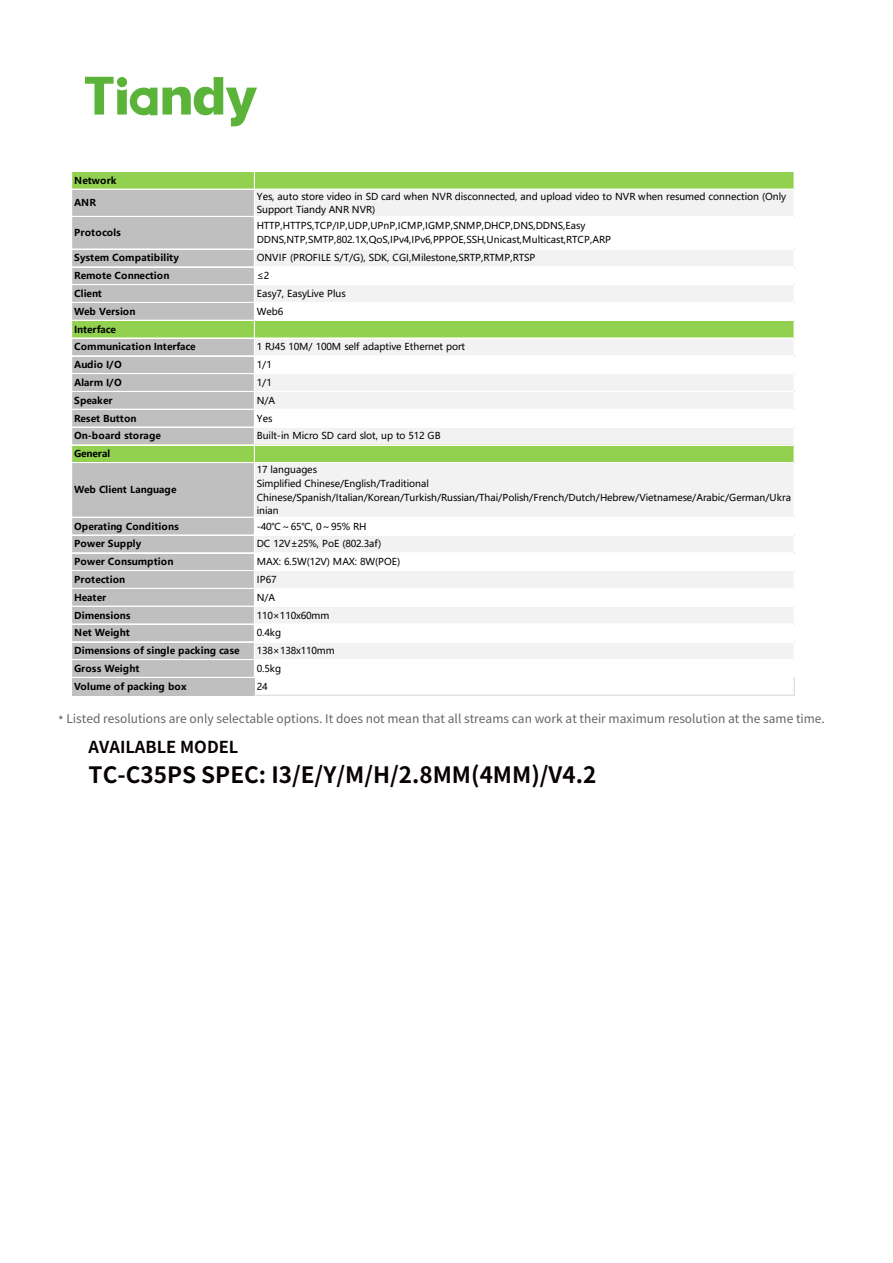
<style>
.page{position:relative;width:893px;height:1263px;background:#fff}
.page>*{position:absolute;margin:0;border:0;box-sizing:border-box;transform-origin:0 0}
.t1{font:700 22.5px "Source Han Sans CN";color:#070102}
.t2{font:700 16.5px "Source Han Sans CN";color:#070102}
.t3{font:12px "Source Han Sans CN";color:#646464}
.t4{font:9.45px/13.6px "Microsoft Ya Hei";letter-spacing:-.005em;color:#000}
.t5{font:700 9.45px "Microsoft Ya Hei";letter-spacing:.015em;color:#000}
.t6{font:700 9.45px/17.9px "Microsoft Ya Hei";letter-spacing:-.015em;color:#000}
.t7{font:9.45px "Microsoft Ya Hei";letter-spacing:-.025em;color:#000}
.t8{font:700 9.45px "Microsoft Ya Hei";letter-spacing:-.005em;color:#000}
</style>
<div class="page">
<svg style="left:85px;top:77px;width:172px;height:49px"></svg>
<div style="left:72px;top:172px;width:723px;height:18px;background:#92d050"></div>
<div style="left:72px;top:189px;width:183px;height:28px;background:#bfbfbf"></div>
<div style="left:254px;top:189px;width:541px;height:28px;background:#f2f2f2"></div>
<div style="left:72px;top:216px;width:183px;height:34px;background:#bfbfbf"></div>
<div style="left:72px;top:249px;width:183px;height:18px;background:#bfbfbf"></div>
<div style="left:254px;top:249px;width:541px;height:18px;background:#f2f2f2"></div>
<div style="left:72px;top:267px;width:183px;height:18px;background:#bfbfbf"></div>
<div style="left:72px;top:285px;width:183px;height:18px;background:#bfbfbf"></div>
<div style="left:254px;top:285px;width:541px;height:18px;background:#f2f2f2"></div>
<div style="left:72px;top:302px;width:183px;height:19px;background:#bfbfbf"></div>
<div style="left:72px;top:320px;width:723px;height:19px;background:#92d050"></div>
<div style="left:72px;top:338px;width:183px;height:18px;background:#bfbfbf"></div>
<div style="left:254px;top:338px;width:541px;height:18px;background:#f2f2f2"></div>
<div style="left:72px;top:356px;width:183px;height:18px;background:#bfbfbf"></div>
<div style="left:72px;top:374px;width:183px;height:36px;background:#bfbfbf"></div>
<div style="left:254px;top:374px;width:541px;height:36px;background:#f2f2f2"></div>
<div style="left:72px;top:409px;width:183px;height:19px;background:#bfbfbf"></div>
<div style="left:72px;top:427px;width:183px;height:18px;background:#bfbfbf"></div>
<div style="left:254px;top:427px;width:541px;height:18px;background:#f2f2f2"></div>
<div style="left:72px;top:445px;width:723px;height:18px;background:#92d050"></div>
<div style="left:72px;top:463px;width:183px;height:55px;background:#bfbfbf"></div>
<div style="left:254px;top:463px;width:541px;height:55px;background:#f2f2f2"></div>
<div style="left:72px;top:517px;width:183px;height:18px;background:#bfbfbf"></div>
<div style="left:72px;top:535px;width:183px;height:18px;background:#bfbfbf"></div>
<div style="left:254px;top:535px;width:541px;height:18px;background:#f2f2f2"></div>
<div style="left:72px;top:553px;width:183px;height:18px;background:#bfbfbf"></div>
<div style="left:72px;top:570px;width:183px;height:19px;background:#bfbfbf"></div>
<div style="left:254px;top:570px;width:541px;height:19px;background:#f2f2f2"></div>
<div style="left:72px;top:588px;width:183px;height:19px;background:#bfbfbf"></div>
<div style="left:72px;top:606px;width:183px;height:18px;background:#bfbfbf"></div>
<div style="left:254px;top:606px;width:541px;height:18px;background:#f2f2f2"></div>
<div style="left:72px;top:624px;width:183px;height:18px;background:#bfbfbf"></div>
<div style="left:72px;top:642px;width:183px;height:18px;background:#bfbfbf"></div>
<div style="left:254px;top:642px;width:541px;height:18px;background:#f2f2f2"></div>
<div style="left:72px;top:659px;width:183px;height:37px;background:#bfbfbf"></div>
<hr style="left:72px;top:189px;width:723px;height:1px;background:#fff">
<hr style="left:72px;top:216px;width:723px;height:1px;background:#fff">
<hr style="left:72px;top:249px;width:723px;height:1px;background:#fff">
<hr style="left:72px;top:267px;width:723px;height:1px;background:#fff">
<hr style="left:72px;top:284px;width:723px;height:1px;background:#fff">
<hr style="left:72px;top:285px;width:723px;height:1px;background:#fff">
<hr style="left:72px;top:302px;width:723px;height:1px;background:#fff">
<hr style="left:72px;top:320px;width:723px;height:1px;background:#fff">
<hr style="left:72px;top:338px;width:723px;height:1px;background:#fff">
<hr style="left:72px;top:355px;width:723px;height:1px;background:#fff">
<hr style="left:72px;top:356px;width:723px;height:1px;background:#fff">
<hr style="left:72px;top:373px;width:723px;height:1px;background:#fff">
<hr style="left:72px;top:374px;width:723px;height:1px;background:#fff">
<hr style="left:72px;top:391px;width:723px;height:1px;background:#fff">
<hr style="left:72px;top:409px;width:723px;height:1px;background:#fff">
<hr style="left:72px;top:427px;width:723px;height:1px;background:#fff">
<hr style="left:72px;top:444px;width:723px;height:1px;background:#fff">
<hr style="left:72px;top:445px;width:723px;height:1px;background:#fff">
<hr style="left:72px;top:462px;width:723px;height:1px;background:#fff">
<hr style="left:72px;top:463px;width:723px;height:1px;background:#fff">
<hr style="left:72px;top:517px;width:723px;height:1px;background:#fff">
<hr style="left:72px;top:535px;width:723px;height:1px;background:#fff">
<hr style="left:72px;top:552px;width:723px;height:1px;background:#fff">
<hr style="left:72px;top:553px;width:723px;height:1px;background:#fff">
<hr style="left:72px;top:570px;width:723px;height:1px;background:#fff">
<hr style="left:72px;top:588px;width:723px;height:1px;background:#fff">
<hr style="left:72px;top:606px;width:723px;height:1px;background:#fff">
<hr style="left:72px;top:624px;width:723px;height:1px;background:#fff">
<hr style="left:72px;top:641px;width:723px;height:1px;background:#fff">
<hr style="left:72px;top:642px;width:723px;height:1px;background:#fff">
<hr style="left:72px;top:659px;width:723px;height:1px;background:#fff">
<hr style="left:72px;top:171px;width:1px;height:507px;background:#fff">
<hr style="left:254px;top:171px;width:1px;height:507px;background:#fff">
<hr style="left:72px;top:677px;width:723px;height:1px;background:#fff">
<hr style="left:794px;top:171px;width:1px;height:507px;background:#fff">
<svg style="left:794px;top:677px;width:1px;height:18px"></svg>
<hr style="left:255px;top:695px;width:540px;height:1px;background:#e0e0e0">
<p class="t5" style="left:74px;top:174px;width:44px">Network</p>
<p class="t5" style="left:74px;top:196px;width:24px">ANR</p>
<p class="t4" style="left:257px;top:189px;width:531px">Yes, auto store video in SD card when NVR disconnected, and upload video to NVR when resumed connection (Only<br>Support Tiandy ANR NVR)</p>
<p class="t5" style="left:74px;top:226px;width:48px">Protocols</p>
<p class="t4" style="left:257px;top:219px;width:355px">HTTP,HTTPS,TCP/IP,UDP,UPnP,ICMP,IGMP,SNMP,DHCP,DNS,DDNS,Easy<br>DDNS,NTP,SMTP,802.1X,QoS,IPv4,IPv6,PPPOE,SSH,Unicast,Multicast,RTCP,ARP</p>
<p class="t5" style="left:74px;top:251px;width:106px">System Compatibility</p>
<p class="t4" style="left:257px;top:251px;width:280px">ONVIF (PROFILE S/T/G), SDK, CGI,Milestone,SRTP,RTMP,RTSP</p>
<p class="t5" style="left:74px;top:269px;width:97px">Remote Connection</p>
<p class="t4" style="left:257px;top:269px;width:14px">≤2</p>
<p class="t5" style="left:74px;top:287px;width:29px">Client</p>
<p class="t4" style="left:257px;top:287px;width:90px">Easy7, EasyLive Plus</p>
<p class="t8" style="left:74px;top:305px;width:63px">Web Version</p>
<p class="t4" style="left:257px;top:304px;width:28px">Web6</p>
<p class="t6" style="left:74px;top:320px;width:123px">Interface<br>Communication Interface</p>
<p class="t4" style="left:257px;top:340px;width:210px">1 RJ45 10M/ 100M self adaptive Ethernet port</p>
<p class="t5" style="left:74px;top:358px;width:49px">Audio I/O</p>
<p class="t4" style="left:257px;top:358px;width:17px">1/1</p>
<p class="t5" style="left:74px;top:376px;width:49px">Alarm I/O</p>
<p class="t4" style="left:257px;top:375px;width:17px">1/1</p>
<p class="t8" style="left:74px;top:394px;width:40px">Speaker</p>
<p class="t4" style="left:257px;top:393px;width:20px">N/A</p>
<p class="t5" style="left:74px;top:412px;width:64px">Reset Button</p>
<p class="t4" style="left:257px;top:411px;width:17px">Yes</p>
<p class="t5" style="left:74px;top:429px;width:89px">On-board storage</p>
<p class="t4" style="left:257px;top:429px;width:185px">Built-in Micro SD card slot, up to 512 GB</p>
<p class="t6" style="left:74px;top:444px;width:38px">General</p>
<p class="t6" style="left:74px;top:481px;width:104px">Web Client Language</p>
<p class="t4" style="left:257px;top:463px;width:536px">17 languages<br>Simplified Chinese/English/Traditional Chinese/Spanish/Italian/Korean/Turkish/Russian/Thai/Polish/French/Dutch/Hebrew/Vietnamese/Arabic/German/Ukra inian</p>
<p class="t5" style="left:74px;top:520px;width:106px">Operating Conditions</p>
<p class="t4" style="left:257px;top:519px;width:111px">-40℃～65℃, 0～95% RH</p>
<p class="t5" style="left:74px;top:537px;width:69px">Power Supply</p>
<p class="t7" style="left:257px;top:538px;width:126px">DC 12V±25%, PoE (802.3af)</p>
<p class="t5" style="left:74px;top:555px;width:101px">Power Consumption</p>
<p class="t4" style="left:257px;top:555px;width:145px">MAX: 6.5W(12V) MAX: 8W(POE)</p>
<p class="t5" style="left:74px;top:573px;width:53px">Protection</p>
<p class="t4" style="left:257px;top:572px;width:21px">IP67</p>
<p class="t5" style="left:74px;top:591px;width:34px">Heater</p>
<p class="t4" style="left:257px;top:590px;width:20px">N/A</p>
<p class="t5" style="left:74px;top:609px;width:58px">Dimensions</p>
<p class="t7" style="left:257px;top:609px;width:74px">110×110x60mm</p>
<p class="t6" style="left:74px;top:624px;width:57px">Net Weight</p>
<p class="t4" style="left:257px;top:626px;width:26px">0.4kg</p>
<p class="t5" style="left:74px;top:644px;width:167px">Dimensions of single packing case</p>
<p class="t7" style="left:257px;top:644px;width:79px">138×138x110mm</p>
<p class="t5" style="left:74px;top:662px;width:67px">Gross Weight</p>
<p class="t4" style="left:257px;top:661px;width:26px">0.5kg</p>
<p class="t5" style="left:74px;top:680px;width:114px">Volume of packing box</p>
<p class="t4" style="left:257px;top:679px;width:12px">24</p>
<p class="t3" style="left:58px;top:712px;width:768px">* Listed resolutions are only selectable options. It does not mean that all streams can work at their maximum resolution at the same time.</p>
<h2 class="t2" style="left:89px;top:738px;width:151px">AVAILABLE MODEL</h2>
<h1 class="t1" style="left:89px;top:762px;width:509px">TC-C35PS SPEC: I3/E/Y/M/H/2.8MM(4MM)/V4.2</h1>
</div>
